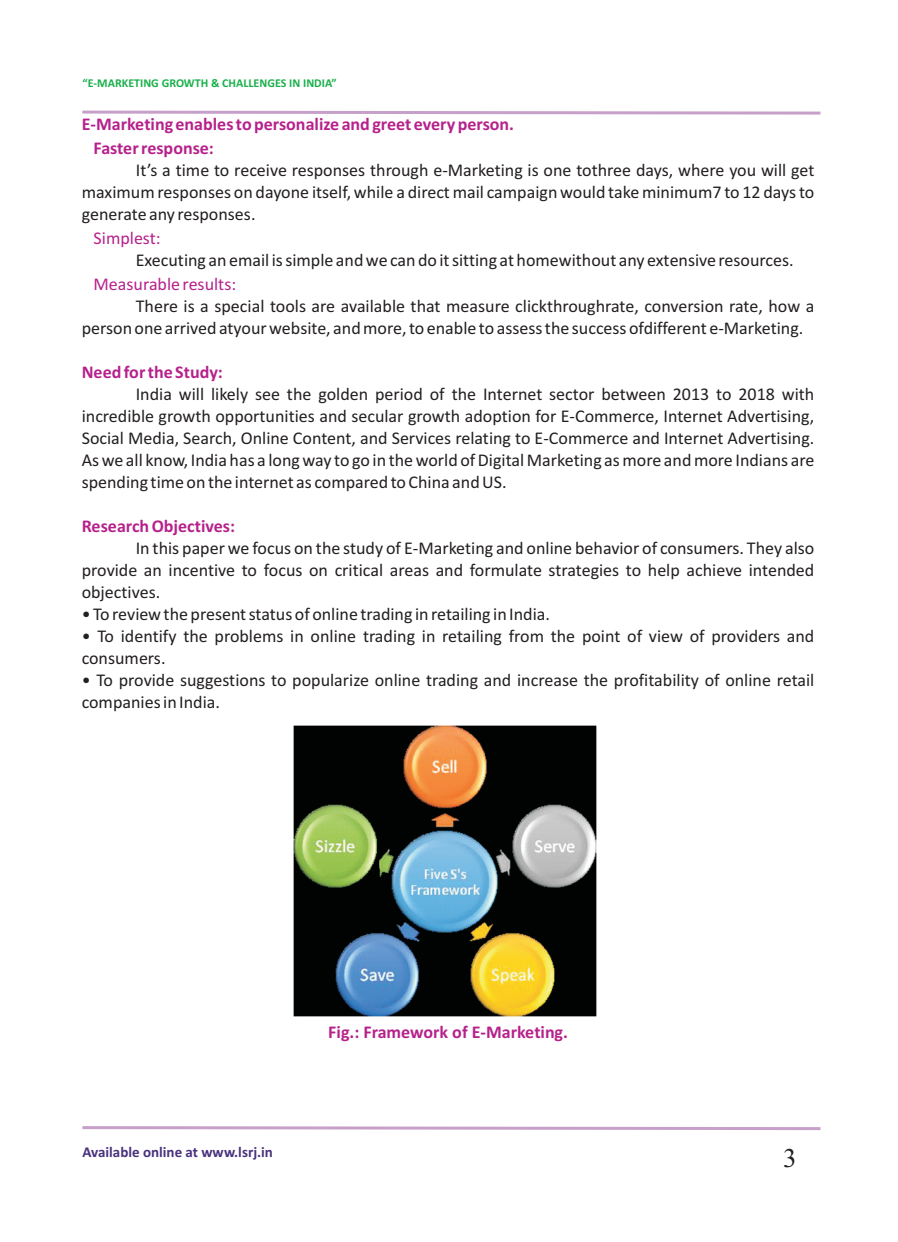
<style>
.page{position:relative;width:898px;height:1242px;background:#fff}
.page>*{position:absolute;margin:0;border:0;box-sizing:border-box;transform-origin:0 0}
.t1{font:27px "Times New Roman";color:#231f20}
.t2{font:18px/21.9px "Calibri";color:#231f20;text-align:justify}
.t3{font:700 18px/24px "Calibri";color:#b6218b}
.t4{font:18px "Calibri";color:#b6218b}
.t5{font:700 15px "Calibri";color:#49317d}
.t6{font:700 12px "Calibri";color:#1ab04b}
</style>
<div class="page">
<svg style="left:82px;top:110px;width:739px;height:5px"></svg>
<svg style="left:82px;top:1126px;width:739px;height:5px"></svg>
<img style="left:294px;top:726px;width:302px;height:290px">
<p class="t6" style="left:82px;top:78px;width:256px">“E-MARKETING GROWTH &amp; CHALLENGES IN INDIA”</p>
<p class="t3" style="left:94px;top:114px;width:422px;text-indent:-12px">E-Marketing enables to personalize and greet every person.<br>Faster response:</p>
<p class="t2" style="left:82px;top:161px;width:734px;text-indent:54px">It’s a time to receive responses through e-Marketing is one tothree days, where you will get maximum responses on dayone itself, while a direct mail campaign would take minimum7 to 12 days to generate any responses.</p>
<p class="t2" style="left:136px;top:251px;width:659px">Executing an email is simple and we can do it sitting at homewithout any extensive resources.</p>
<p class="t2" style="left:82px;top:297px;width:733px;text-indent:54px">There is a special tools are available that measure clickthroughrate, conversion rate, how a person one arrived atyour website, and more, to enable to assess the success ofdifferent e-Marketing.</p>
<p class="t4" style="left:94px;top:231px;width:69px">Simplest:</p>
<p class="t4" style="left:93px;top:277px;width:144px">Measurable results:</p>
<p class="t3" style="left:82px;top:362px;width:143px">Need for the Study:</p>
<p class="t2" style="left:82px;top:385px;width:734px;text-indent:54px">India will likely see the golden period of the Internet sector between 2013 to 2018 with incredible growth opportunities and secular growth adoption for E-Commerce, Internet Advertising, Social Media, Search, Online Content, and Services relating to E-Commerce and Internet Advertising.<br>As we all know, India has a long way to go in the world of Digital Marketing as more and more Indians are spending time on the internet as compared to China and US.</p>
<p class="t3" style="left:82px;top:516px;width:155px">Research Objectives:</p>
<p class="t2" style="left:82px;top:539px;width:734px;text-indent:54px">In this paper we focus on the study of E-Marketing and online behavior of consumers. They also provide an incentive to focus on critical areas and formulate strategies to help achieve intended objectives.</p>
<p class="t2" style="left:82px;top:605px;width:469px">• To review the present status of online trading in retailing in India.</p>
<p class="t2" style="left:82px;top:626px;width:733px">• To identify the problems in online trading in retailing from the point of view of providers and consumers.</p>
<p class="t2" style="left:82px;top:670px;width:734px">• To provide suggestions to popularize online trading and increase the profitability of online retail companies in India.</p>
<p class="t5" style="left:82px;top:1145px;width:192px">Available online at www.lsrj.in</p>
<p class="t3" style="left:328px;top:1021px;width:241px">Fig.: Framework of E-Marketing.</p>
<h1 class="t1" style="left:783px;top:1147px;width:15px">3</h1>
</div>
